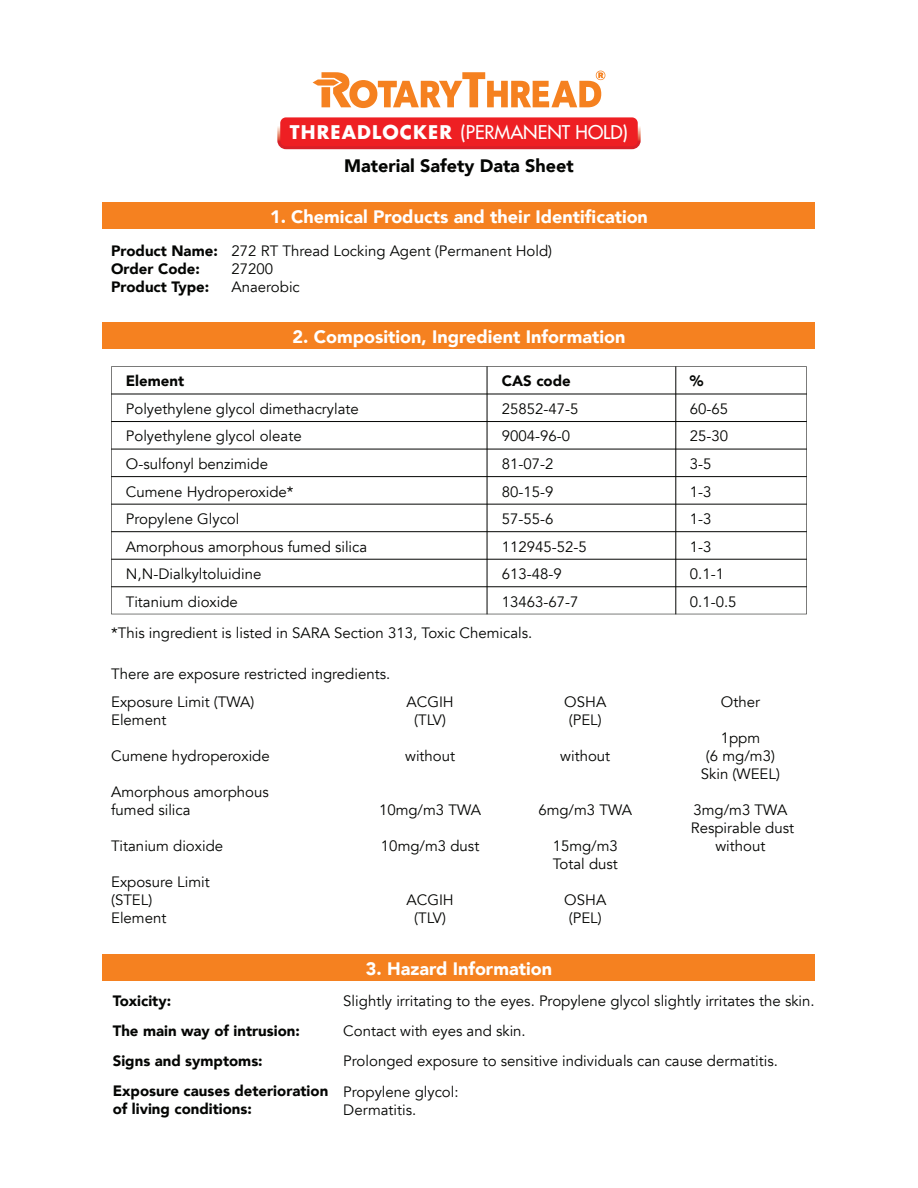
<style>
.page{position:relative;width:918px;height:1188px;background:#fff}
.page>*{position:absolute;margin:0;border:0;box-sizing:border-box;transform-origin:0 0}
.t1{font:18.45px "Futura";color:#fff}
.t2{font:700 18.45px "Futura";letter-spacing:.06em;color:#fff}
.t3{font:900 18px "Avenir";color:#fff}
.t4{font:900 18px "Avenir";color:#040503}
.t5{font:15px/18px "Avenir";color:#040503}
.t6{font:900 15px/30px "Avenir";color:#040503}
.t7{font:9.75px "Futura";color:#fff}
.s1{font-weight:700;font-size:9.75px}
</style>
<div class="page">
<svg style="left:313px;top:71px;width:292px;height:37px"></svg>
<svg style="left:277px;top:126px;width:364px;height:23px"></svg>
<div style="left:280px;top:117px;width:358px;height:29px;background:#ee1f23;border-radius:6px"></div>
<div style="left:103px;top:202px;width:712px;height:27px;background:#f58120"></div>
<div style="left:103px;top:322px;width:712px;height:27px;background:#f58120"></div>
<div style="left:103px;top:954px;width:712px;height:27px;background:#f58120"></div>
<svg style="left:111px;top:366px;width:696px;height:248px"></svg>
<hr style="left:487px;top:366px;width:1px;height:248px;background:#040503">
<hr style="left:676px;top:366px;width:1px;height:248px;background:#040503">
<hr style="left:111px;top:586px;width:696px;height:1px;background:#040503">
<hr style="left:111px;top:559px;width:696px;height:1px;background:#040503">
<hr style="left:111px;top:531px;width:696px;height:1px;background:#040503">
<hr style="left:111px;top:504px;width:696px;height:1px;background:#040503">
<hr style="left:111px;top:476px;width:696px;height:1px;background:#040503">
<hr style="left:111px;top:449px;width:696px;height:1px;background:#040503">
<hr style="left:111px;top:421px;width:696px;height:1px;background:#040503">
<hr style="left:111px;top:394px;width:696px;height:1px;background:#040503">
<p class="t1" style="left:370px;top:120px;width:259px"><span class="s1">THREADLOCKER</span> (PERMANENT HOLD)</p>
<p class="t2" style="left:290px;top:119px;width:164px">THREADLOCKER</p>
<p class="t7" style="left:461px;top:129px;width:88px">(TEMPORARY HOLD)</p>
<p class="t4" style="left:344px;top:150px;width:231px">Material Safety Data Sheet</p>
<p class="t3" style="left:270px;top:201px;width:379px">1. Chemical Products and their Identification</p>
<p class="t6" style="left:111px;top:242px;width:108px;line-height:18px">Product Name:<br>Order Code:<br>Product Type:</p>
<p class="t5" style="left:232px;top:243px;width:322px">272 RT Thread Locking Agent (Permanent Hold)<br>27200<br>Anaerobic</p>
<p class="t3" style="left:293px;top:321px;width:334px">2. Composition, Ingredient Information</p>
<p class="t6" style="left:126px;top:366px;width:60px">Element</p>
<p class="t6" style="left:502px;top:366px;width:70px">CAS code</p>
<p class="t6" style="left:690px;top:366px;width:15px">%</p>
<p class="t5" style="left:126px;top:400px;width:235px">Polyethylene glycol dimethacrylate</p>
<p class="t5" style="left:502px;top:400px;width:78px">25852-47-5</p>
<p class="t5" style="left:690px;top:400px;width:40px">60-65</p>
<p class="t5" style="left:126px;top:427px;width:177px">Polyethylene glycol oleate</p>
<p class="t5" style="left:502px;top:427px;width:70px">9004-96-0</p>
<p class="t5" style="left:690px;top:427px;width:40px">25-30</p>
<p class="t5" style="left:126px;top:455px;width:144px">O-sulfonyl benzimide</p>
<p class="t5" style="left:502px;top:455px;width:53px">81-07-2</p>
<p class="t5" style="left:690px;top:455px;width:23px">3-5</p>
<p class="t5" style="left:126px;top:483px;width:169px">Cumene Hydroperoxide*</p>
<p class="t5" style="left:502px;top:483px;width:53px">80-15-9</p>
<p class="t5" style="left:690px;top:483px;width:23px">1-3</p>
<p class="t5" style="left:126px;top:510px;width:115px">Propylene Glycol</p>
<p class="t5" style="left:502px;top:510px;width:53px">57-55-6</p>
<p class="t5" style="left:690px;top:510px;width:23px">1-3</p>
<p class="t5" style="left:126px;top:538px;width:243px">Amorphous amorphous fumed silica</p>
<p class="t5" style="left:502px;top:538px;width:87px">112945-52-5</p>
<p class="t5" style="left:690px;top:538px;width:23px">1-3</p>
<p class="t5" style="left:126px;top:565px;width:137px">N,N-Dialkyltoluidine</p>
<p class="t5" style="left:502px;top:565px;width:62px">613-48-9</p>
<p class="t5" style="left:690px;top:565px;width:36px">0.1-1</p>
<p class="t5" style="left:126px;top:593px;width:114px">Titanium dioxide</p>
<p class="t5" style="left:502px;top:593px;width:78px">13463-67-7</p>
<p class="t5" style="left:690px;top:593px;width:48px">0.1-0.5</p>
<p class="t5" style="left:111px;top:624px;width:423px">*This ingredient is listed in SARA Section 313, Toxic Chemicals.</p>
<p class="t5" style="left:111px;top:665px;width:281px">There are exposure restricted ingredients.</p>
<p class="t5" style="left:111px;top:693px;width:145px">Exposure Limit (TWA)<br>Element</p>
<p class="t5" style="left:111px;top:747px;width:160px">Cumene hydroperoxide</p>
<p class="t5" style="left:111px;top:783px;width:159px">Amorphous amorphous fumed silica</p>
<p class="t5" style="left:111px;top:837px;width:114px">Titanium dioxide</p>
<p class="t5" style="left:111px;top:873px;width:100px">Exposure Limit (STEL)<br>Element</p>
<p class="t5" style="left:406px;top:693px;width:49px;text-align:center">ACGIH (TLV)</p>
<p class="t5" style="left:405px;top:747px;width:51px">without</p>
<p class="t5" style="left:379px;top:801px;width:104px">10mg/m3 TWA</p>
<p class="t5" style="left:381px;top:837px;width:100px">10mg/m3 dust</p>
<p class="t5" style="left:407px;top:891px;width:49px;text-align:center">ACGIH (TLV)</p>
<p class="t5" style="left:564px;top:693px;width:43px;text-align:center">OSHA (PEL)</p>
<p class="t5" style="left:560px;top:747px;width:51px">without</p>
<p class="t5" style="left:538px;top:801px;width:95px">6mg/m3 TWA</p>
<p class="t5" style="left:553px;top:837px;width:67px">15mg/m3<br>Total dust</p>
<p class="t5" style="left:564px;top:891px;width:43px;text-align:center">OSHA (PEL)</p>
<p class="t3" style="left:366px;top:953px;width:188px">3. Hazard Information</p>
<p class="t5" style="left:721px;top:693px;width:41px">Other</p>
<p class="t5" style="left:701px;top:729px;width:80px;text-align:center">1ppm<br>(6 mg/m3)<br>Skin (WEEL)</p>
<p class="t5" style="left:691px;top:801px;width:105px;text-align:center">3mg/m3 TWA<br>Respirable dust without</p>
<p class="t6" style="left:113px;top:986px;width:217px">Toxicity:<br>The main way of intrusion:<br>Signs and symptoms:<br>Exposure causes deterioration</p>
<p class="t6" style="left:113px;top:1094px;width:141px">of living conditions:</p>
<p class="t5" style="left:343px;top:986px;width:473px;line-height:30.2px">Slightly irritating to the eyes. Propylene glycol slightly irritates the skin.<br>Contact with eyes and skin.<br>Prolonged exposure to sensitive individuals can cause dermatitis.<br>Propylene glycol:</p>
<p class="t5" style="left:343px;top:1101px;width:74px">Dermatitis.</p>
</div>
